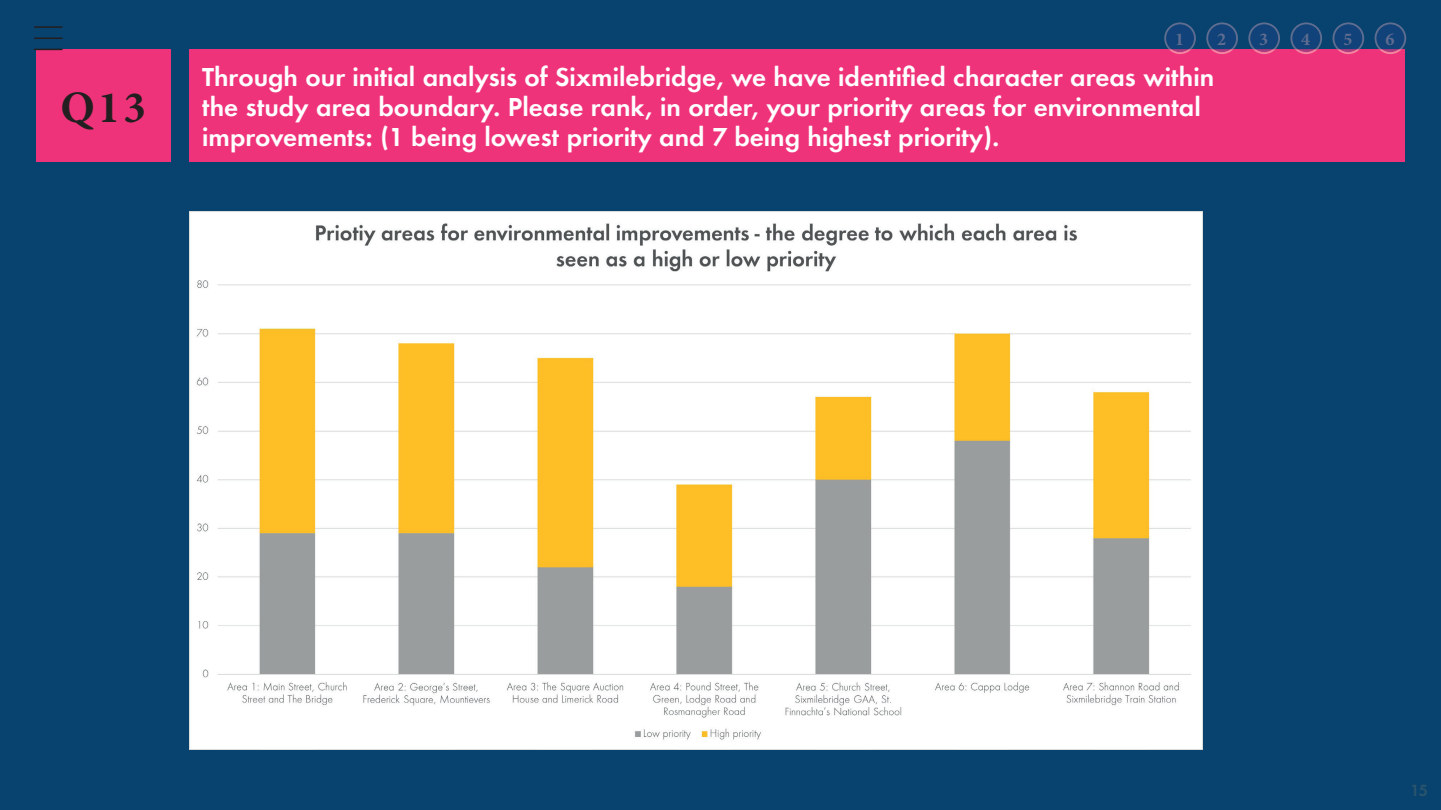
<style>
.page{position:relative;width:1441px;height:810px;background:#fff}
.page>*{position:absolute;margin:0;border:0;box-sizing:border-box;transform-origin:0 0}
.t1{font:700 45px "Minion Pro";color:#231f20}
.t2{font:700 24px/30px "Allies Morrison Futura ND";color:#fff}
.t3{font:700 18px "Minion Pro";color:#5f6d90}
.t4{font:700 15px "Allies Morrison Futura ND";color:#29546d}
</style>
<div class="page">
<div style="left:0;top:0;width:1440px;height:810px;background:#08426e"></div>
<div style="left:36px;top:49px;width:134px;height:113px;background:#ef337b"></div>
<div style="left:189px;top:49px;width:1215px;height:113px;background:#ef337b"></div>
<img style="left:189px;top:212px;width:1013px;height:537px">
<svg style="left:1248px;top:22px;width:31px;height:32px"></svg>
<svg style="left:1164px;top:22px;width:31px;height:32px"></svg>
<svg style="left:1290px;top:22px;width:31px;height:32px"></svg>
<svg style="left:1206px;top:22px;width:31px;height:32px"></svg>
<svg style="left:1332px;top:22px;width:31px;height:32px"></svg>
<svg style="left:1374px;top:22px;width:31px;height:32px"></svg>
<hr style="left:34px;top:26px;width:29px;height:2px;background:#231f20">
<svg style="left:34px;top:38px;width:29px;height:1px"></svg>
<svg style="left:34px;top:49px;width:29px;height:1px"></svg>
<h1 class="t1" style="left:60px;top:76px;width:87px">Q13</h1>
<p class="t3" style="left:1174px;top:26px;width:10px">1</p>
<p class="t3" style="left:1216px;top:26px;width:10px">2</p>
<p class="t3" style="left:1258px;top:26px;width:10px">3</p>
<p class="t3" style="left:1300px;top:26px;width:10px">4</p>
<p class="t3" style="left:1342px;top:26px;width:10px">5</p>
<p class="t2" style="left:202px;top:62px;width:1013px">Through our initial analysis of Sixmilebridge, we have identified character areas within the study area boundary. Please rank, in order, your priority areas for environmental improvements: (1 being lowest priority and 7 being highest priority).</p>
<p class="t3" style="left:1385px;top:26px;width:10px">6</p>
<p class="t4" style="left:1410px;top:780px;width:19px">15</p>
</div>
